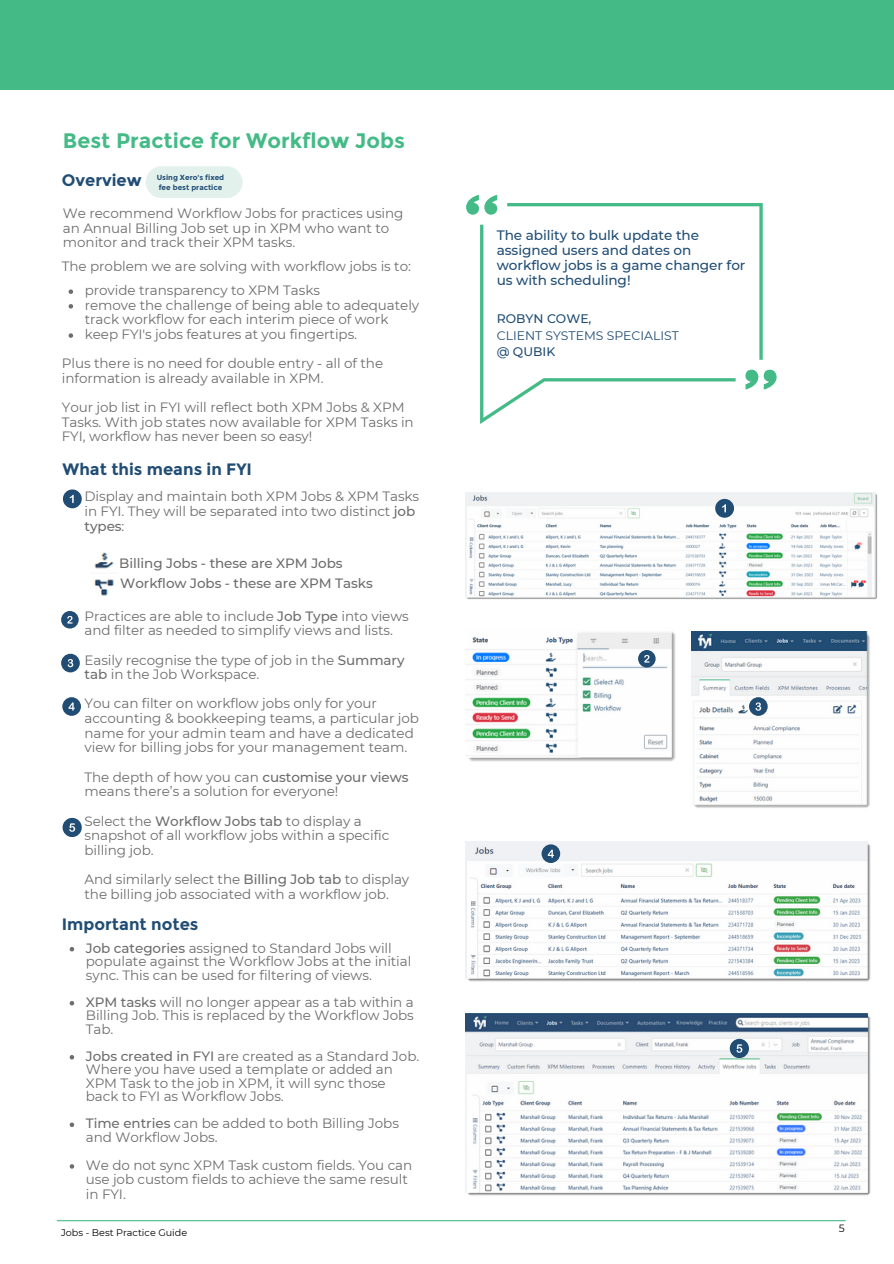
<style>
.page{position:relative;width:894px;height:1264px;background:#fff}
.page>*{position:absolute;margin:0;border:0;box-sizing:border-box;transform-origin:0 0}
.t1{font:700 21px "Montserrat";color:#44bb87}
.t2{font:700 16.5px "Montserrat";color:#214d74}
.t3{font:500 13.65px/14.9px "Montserrat";letter-spacing:-.005em;color:#214d74}
.t4{font:13.5px/14.5px "Montserrat";letter-spacing:-.005em;color:#6d6d6d}
.t5{font:500 13.5px/20.2px "Montserrat";letter-spacing:-.005em;color:#6d6d6d}
.t6{font:12.45px/16.8px "Montserrat";color:#214d74}
.t7{font:10.5px "Montserrat";color:#000}
.t8{font:9.6px "Montserrat";color:#000}
.t9{font:700 7.35px "Montserrat";color:#214d74}
.s1{font-weight:500}
</style>
<div class="page">
<hr style="left:57px;top:1220px;width:788px;height:1px;background:#44bb87">
<div style="left:0;top:0;width:893px;height:89px;background:#44bb87"></div>
<div style="left:61px;top:611px;width:18px;height:17px;background:#214d74;border-radius:50%"></div>
<svg style="left:67px;top:616px;width:6px;height:7px"></svg>
<div style="left:63px;top:489px;width:19px;height:19px;background:#214d74;border-radius:50%"></div>
<svg style="left:70px;top:495px;width:4px;height:8px"></svg>
<svg style="left:61px;top:653px;width:19px;height:19px"></svg>
<svg style="left:68px;top:659px;width:5px;height:8px"></svg>
<img style="left:466px;top:492px;width:411px;height:107px">
<div style="left:715px;top:499px;width:18px;height:18px;background:#214d74;border-radius:50%"></div>
<svg style="left:722px;top:504px;width:3px;height:8px"></svg>
<img style="left:466px;top:631px;width:210px;height:131px">
<div style="left:638px;top:650px;width:17px;height:17px;background:#214d74;border-radius:50%"></div>
<svg style="left:644px;top:655px;width:5px;height:7px"></svg>
<img style="left:466px;top:841px;width:405px;height:141px">
<img style="left:691px;top:631px;width:179px;height:177px">
<svg style="left:748px;top:697px;width:19px;height:19px"></svg>
<svg style="left:755px;top:702px;width:6px;height:8px"></svg>
<svg style="left:146px;top:166px;width:96px;height:32px;background:#e4f1ec"></svg>
<img style="left:94px;top:579px;width:20px;height:17px">
<img style="left:94px;top:552px;width:20px;height:17px">
<svg style="left:507px;top:203px;width:255px;height:157px"></svg>
<svg style="left:480px;top:225px;width:255px;height:199px"></svg>
<svg style="left:466px;top:195px;width:31px;height:20px"></svg>
<svg style="left:745px;top:369px;width:31px;height:20px"></svg>
<div style="left:63px;top:817px;width:19px;height:20px;background:#214d74;border-radius:50%"></div>
<svg style="left:69px;top:823px;width:6px;height:8px"></svg>
<div style="left:62px;top:697px;width:19px;height:18px;background:#214d74;border-radius:50%"></div>
<svg style="left:68px;top:702px;width:7px;height:8px"></svg>
<div style="left:541px;top:844px;width:19px;height:19px;background:#214d74;border-radius:50%"></div>
<svg style="left:547px;top:849px;width:7px;height:8px"></svg>
<img style="left:466px;top:1013px;width:405px;height:183px">
<svg style="left:729px;top:1038px;width:19px;height:19px"></svg>
<svg style="left:736px;top:1044px;width:6px;height:8px"></svg>
<svg style="left:69px;top:289px;width:4px;height:5px"></svg>
<svg style="left:69px;top:304px;width:4px;height:4px"></svg>
<svg style="left:69px;top:333px;width:4px;height:5px"></svg>
<svg style="left:70px;top:947px;width:4px;height:4px"></svg>
<svg style="left:70px;top:1001px;width:4px;height:4px"></svg>
<svg style="left:70px;top:1055px;width:4px;height:4px"></svg>
<svg style="left:70px;top:1122px;width:4px;height:4px"></svg>
<svg style="left:70px;top:1164px;width:4px;height:4px"></svg>
<h5 class="t1" style="left:63px;top:128px;width:343px">Best Practice for Workflow Jobs</h5>
<h2 class="t2" style="left:62px;top:170px;width:81px">Overview</h2>
<h2 class="t9" style="left:157px;top:173px;width:69px">Using Xero's fixed</h2>
<h5 class="t9" style="left:159px;top:183px;width:65px">fee best practice</h5>
<h3 class="t4" style="left:63px;top:206px;width:342px">We recommend Workflow Jobs for practices using an Annual Billing Job set up in XPM who want to monitor and track their XPM tasks.</h3>
<h5 class="t4" style="left:62px;top:259px;width:350px">The problem we are solving with workflow jobs is to:</h5>
<h5 class="t4" style="left:85px;top:283px;width:237px">provide transparency to XPM Tasks</h5>
<h5 class="t4" style="left:85px;top:297px;width:336px">remove the challenge of being able to adequately track workflow for each interim piece of work</h5>
<h5 class="t4" style="left:85px;top:327px;width:274px">keep FYI's jobs features at you fingertips.</h5>
<p class="t4" style="left:62px;top:356px;width:323px">Plus there is no need for double entry - all of the information is already available in XPM.</p>
<p class="t4" style="left:62px;top:400px;width:353px">Your job list in FYI will reflect both XPM Jobs &amp; XPM<br>Tasks. With job states now available for XPM Tasks in<br>FYI, workflow has never been so easy!</p>
<p class="t2" style="left:63px;top:459px;width:191px">What this means in FYI</p>
<h5 class="t4" style="left:84px;top:489px;width:336px">Display and maintain both XPM Jobs &amp; XPM Tasks in FYI. They will be separated into two distinct <span class="s1">job types</span>:</h5>
<p class="t5" style="left:119px;top:553px;width:255px">Billing Jobs - these are XPM Jobs<br>Workflow Jobs - these are XPM Tasks</p>
<p class="t4" style="left:84px;top:608px;width:326px">Practices are able to include <span class="s1">Job Type</span> into views and filter as needed to simplify views and lists.</p>
<p class="t4" style="left:84px;top:652px;width:321px">Easily recognise the type of job in the <span class="s1">Summary tab</span> in the Job Workspace.</p>
<h5 class="t4" style="left:84px;top:696px;width:336px">You can filter on workflow jobs only for your accounting &amp; bookkeeping teams, a particular job name for your admin team and have a dedicated view for billing jobs for your management team.</h5>
<h5 class="t4" style="left:84px;top:769px;width:325px">The depth of how you can <span class="s1">customise your views </span>means there’s a solution for everyone!</h5>
<h2 class="t4" style="left:84px;top:813px;width:306px">Select the <span class="s1">Workflow Jobs tab</span> to display a snapshot of all workflow jobs within a specific billing job.</h2>
<p class="t4" style="left:84px;top:872px;width:326px">And similarly select the <span class="s1">Billing Job tab</span> to display the billing job associated with a workflow job.</p>
<h4 class="t2" style="left:62px;top:914px;width:138px">Important notes</h4>
<p class="t4" style="left:86px;top:941px;width:327px;line-height:13.5px"><span class="s1">Job categories</span> assigned to Standard Jobs will populate against the Workflow Jobs at the initial sync. This can be used for filtering of views.</p>
<p class="t4" style="left:86px;top:995px;width:329px;line-height:13.5px;text-align:justify"><span class="s1">XPM tasks</span> will no longer appear as a tab within a Billing Job. This is replaced by the Workflow Jobs Tab.</p>
<p class="t4" style="left:86px;top:1049px;width:335px;line-height:13.5px"><span class="s1">Jobs created in FYI</span> are created as a Standard Job.<br>Where you have used a template or added an XPM Task to the job in XPM, it will sync those back to FYI as Workflow Jobs.</p>
<p class="t4" style="left:86px;top:1116px;width:314px;line-height:13.5px"><span class="s1">Time entries</span> can be added to both Billing Jobs and Workflow Jobs.</p>
<p class="t4" style="left:86px;top:1157px;width:328px">We do not sync XPM Task custom fields. You can use job custom fields to achieve the same result in FYI.</p>
<h5 class="t8" style="left:61px;top:1226px;width:128px">Jobs - Best Practice Guide</h5>
<p class="t3" style="left:496px;top:228px;width:250px">The ability to bulk update the assigned users and dates on workflow jobs is a game changer for us with scheduling!</p>
<p class="t6" style="left:496px;top:310px;width:183px"><span class="s1">ROBYN COWE,<br></span>CLIENT SYSTEMS SPECIALIST <span class="s1">@ QUBIK</span></p>
<h4 class="t7" style="left:838px;top:1222px;width:7px">5</h4>
</div>
